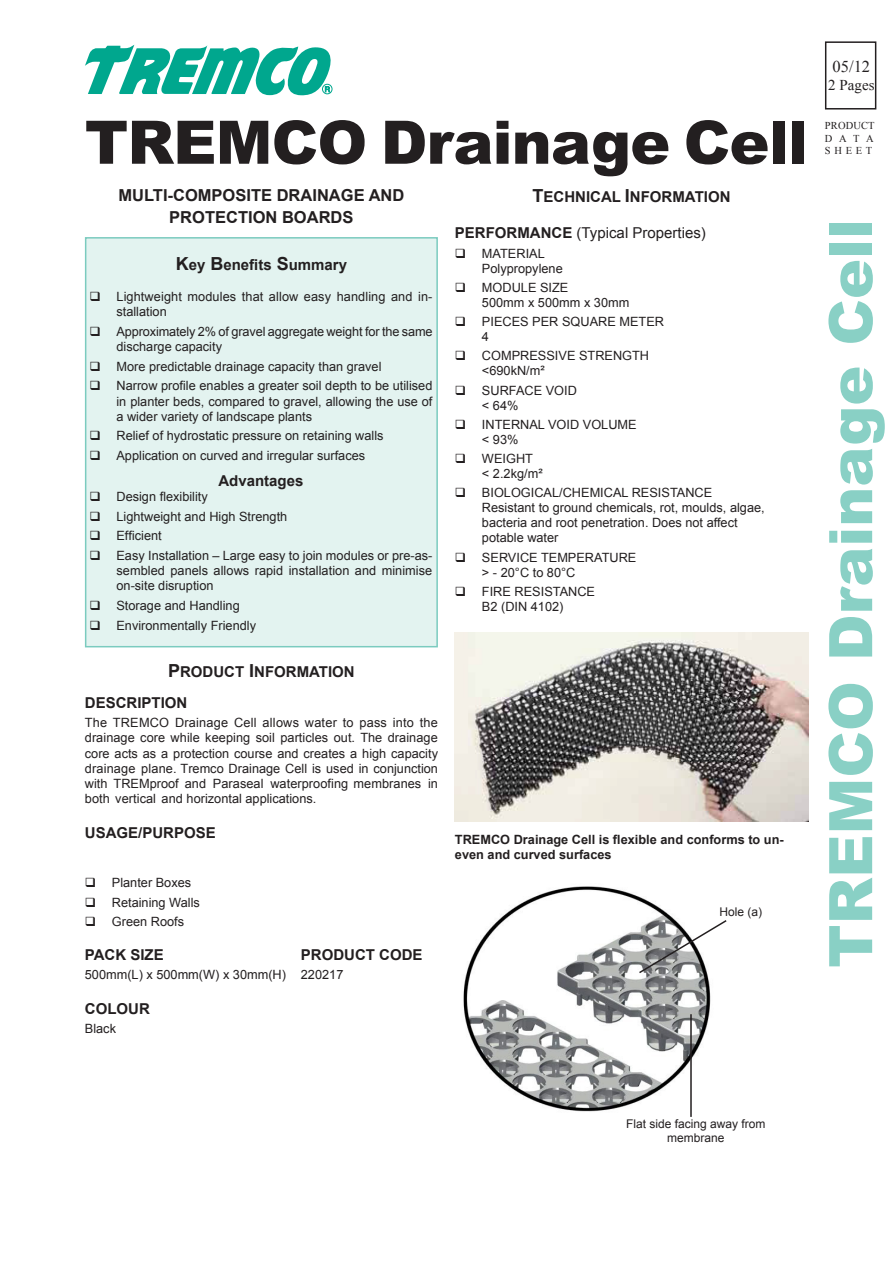
<style>
.page{position:relative;width:893px;height:1263px;background:#fff}
.page>*{position:absolute;margin:0;border:0;box-sizing:border-box;transform-origin:0 0}
.t1{font:900 60px "Arial";letter-spacing:-.015em;color:#231f20}
.t2{font:900 60px "Arial";color:#89d0c5}
.t3{font:700 16.5px "Arial";color:#231f20}
.t4{font:16.5px "Times New Roman";color:#231f20}
.t5{font:700 15px/31.5px "Arial";color:#231f20}
.t6{font:15px "Arial";color:#231f20}
.t7{font:15px "Times New Roman";color:#231f20}
.t8{font:12.75px/15px "Arial";color:#231f20}
.t9{font:700 12.75px/15px "Arial";color:#231f20}
.t10{font:12px/14.4px "Arial";color:#231f20;text-align:center}
.t11{font:10.5px "Times New Roman";letter-spacing:.35em;color:#231f20}
.t12{font:10.5px "Times New Roman";letter-spacing:.01em;color:#231f20}
.s1{font-size:18px}
.s2{font-weight:700}
</style>
<div class="page">
<div style="left:86px;top:238px;width:351px;height:409px;background:#e3f3f0"></div>
<div style="left:85px;top:237px;width:353px;height:410px;border:2px solid #7bcbbf"></div>
<div style="left:825px;top:41px;width:51px;height:69px;border:2px solid #231f20"></div>
<svg style="left:85px;top:45px;width:247px;height:50px"></svg>
<img style="left:455px;top:632px;width:353px;height:190px">
<img style="left:463px;top:886px;width:248px;height:226px">
<svg style="left:637px;top:919px;width:90px;height:56px"></svg>
<hr style="left:690px;top:1014px;width:2px;height:103px;background:#231f20">
<p class="t4" style="left:833px;top:56px;width:39px">05/12</p>
<p class="t7" style="left:828px;top:75px;width:48px">2 Pages</p>
<p class="t1" style="left:85px;top:99px;width:724px">TREMCO Drainage Cell</p>
<p class="t12" style="left:825px;top:119px;width:51px">PRODUCT</p>
<p class="t11" style="left:825px;top:131px;width:50px">DATA</p>
<p class="t11" style="left:825px;top:144px;width:49px">SHEET</p>
<p class="t3" style="left:118px;top:184px;width:287px">MULTI-COMPOSITE DRAINAGE AND</p>
<p class="t3" style="left:169px;top:206px;width:186px">PROTECTION BOARDS</p>
<p class="t5" style="left:176px;top:249px;width:173px"><span class="s1">K</span>ey <span class="s1">B</span>enefits <span class="s1">S</span>ummary</p>
<p class="t8" style="left:116px;top:289px;width:317px">Lightweight modules that allow easy handling and in&shy;stallation</p>
<p class="t8" style="left:116px;top:324px;width:318px">Approximately 2% of gravel aggregate weight for the same discharge capacity</p>
<p class="t8" style="left:116px;top:359px;width:267px">More predictable drainage capacity than gravel</p>
<p class="t8" style="left:116px;top:378px;width:317px;text-align:justify">Narrow profile enables a greater soil depth to be utilised in planter beds, compared to gravel, allowing the use of a wider variety of landscape plants</p>
<p class="t8" style="left:116px;top:429px;width:269px">Relief of hydrostatic pressure on retaining walls</p>
<p class="t8" style="left:116px;top:448px;width:250px">Application on curved and irregular surfaces</p>
<p class="t5" style="left:218px;top:465px;width:87px">Advantages</p>
<p class="t8" style="left:116px;top:489px;width:93px">Design flexibility</p>
<p class="t8" style="left:116px;top:509px;width:172px">Lightweight and High Strength</p>
<p class="t8" style="left:116px;top:528px;width:47px">Efficient</p>
<p class="t8" style="left:116px;top:548px;width:317px;text-align:justify">Easy Installation – Large easy to join modules or pre-as&shy;sembled panels allows rapid installation and minimise on-site disruption</p>
<p class="t8" style="left:116px;top:598px;width:125px">Storage and Handling</p>
<p class="t8" style="left:116px;top:618px;width:141px">Environmentally Friendly</p>
<p class="t5" style="left:85px;top:656px;width:271px;text-indent:83px"><span class="s1">P</span>RODUCT <span class="s1">I</span>NFORMATION<br>DESCRIPTION</p>
<p class="t8" style="left:85px;top:715px;width:355px;text-align:justify">The TREMCO Drainage Cell allows water to pass into the drainage core while keeping soil particles out. The drainage core acts as a protection course and creates a high capacity drainage plane. Tremco Drainage Cell is used in conjunction with TREMproof and Paraseal waterproofing membranes in both vertical and horizontal applications.</p>
<p class="t5" style="left:85px;top:817px;width:132px">USAGE/PURPOSE</p>
<p class="t8" style="left:112px;top:875px;width:81px">Planter Boxes</p>
<p class="t8" style="left:112px;top:895px;width:90px">Retaining Walls</p>
<p class="t8" style="left:112px;top:914px;width:74px">Green Roofs</p>
<p class="t5" style="left:85px;top:939px;width:80px">PACK SIZE</p>
<p class="t5" style="left:301px;top:939px;width:123px">PRODUCT CODE</p>
<p class="t8" style="left:85px;top:967px;width:260px">500mm(L) x 500mm(W) x 30mm(H) 220217</p>
<p class="t5" style="left:85px;top:993px;width:66px">COLOUR</p>
<p class="t8" style="left:85px;top:1021px;width:33px">Black</p>
<p class="t5" style="left:533px;top:182px;width:199px"><span class="s1">T</span>ECHNICAL <span class="s1">I</span>NFORMATION</p>
<p class="t6" style="left:455px;top:223px;width:252px"><span class="s2">PERFORMANCE</span> (Typical Properties)</p>
<p class="t8" style="left:482px;top:246px;width:82px">MATERIAL<br>Polypropylene</p>
<p class="t8" style="left:482px;top:280px;width:149px">MODULE SIZE<br>500mm x 500mm x 30mm</p>
<p class="t8" style="left:482px;top:314px;width:184px">PIECES PER SQUARE METER<br>4</p>
<p class="t8" style="left:482px;top:348px;width:169px">COMPRESSIVE STRENGTH &lt;690kN/m²</p>
<p class="t8" style="left:482px;top:383px;width:96px">SURFACE VOID &lt; 64%</p>
<p class="t8" style="left:482px;top:417px;width:156px">INTERNAL VOID VOLUME &lt; 93%</p>
<p class="t8" style="left:482px;top:451px;width:62px">WEIGHT &lt; 2.2kg/m²</p>
<p class="t8" style="left:482px;top:485px;width:284px">BIOLOGICAL/CHEMICAL RESISTANCE Resistant to ground chemicals, rot, moulds, algae, bacteria and root penetration. Does not affect potable water</p>
<p class="t8" style="left:482px;top:550px;width:156px">SERVICE TEMPERATURE &gt; - 20°C to 80°C</p>
<p class="t8" style="left:482px;top:584px;width:115px">FIRE RESISTANCE<br>B2 (DIN 4102)</p>
<p class="t9" style="left:455px;top:833px;width:330px">TREMCO Drainage Cell is flexible and conforms to un&shy;even and curved surfaces</p>
<p class="t10" style="left:720px;top:904px;width:44px">Hole (a)</p>
<p class="t10" style="left:626px;top:1116px;width:141px">Flat side facing away from membrane</p>
<p class="t2" style="left:807px;top:968px;width:750px;rotate:-90deg">TREMCO Drainage Cell</p>
</div>
